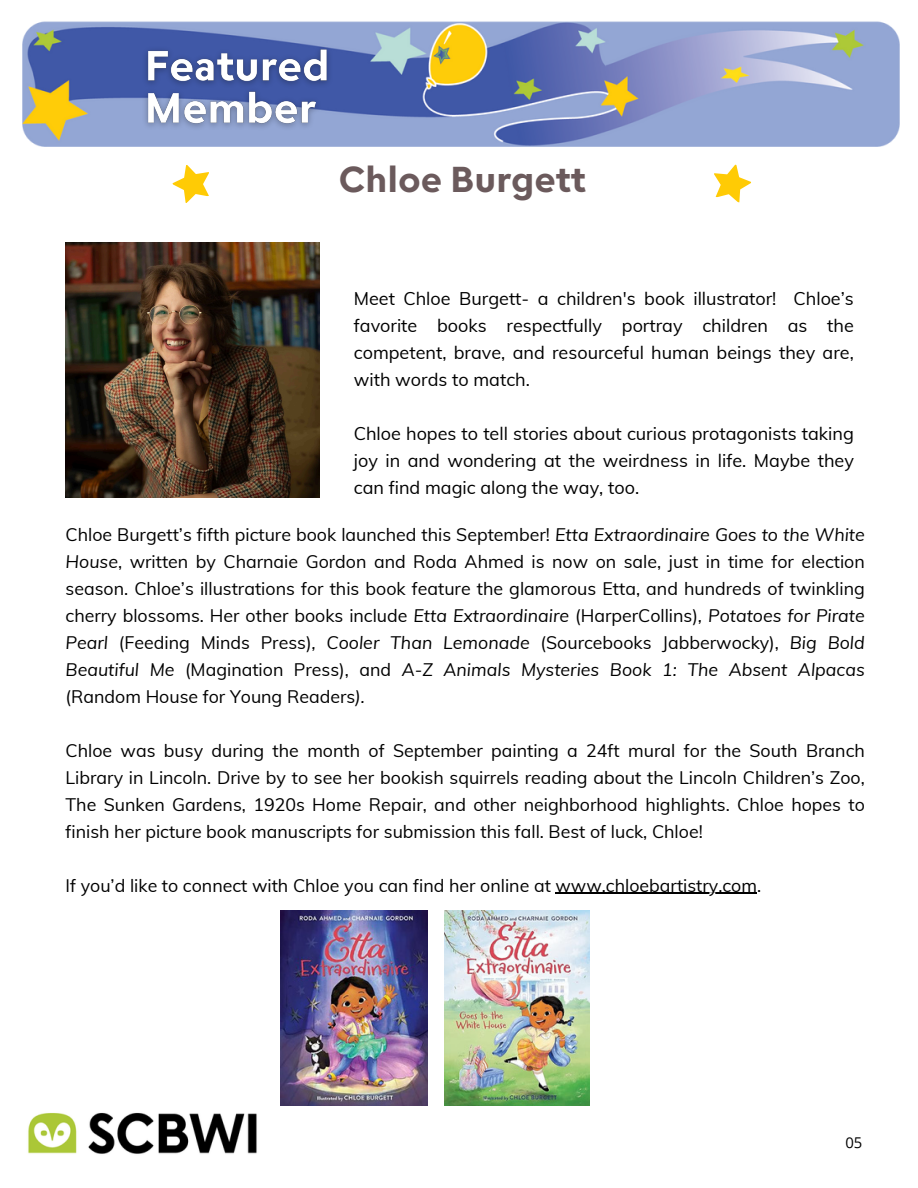
<style>
.page{position:relative;width:918px;height:1188px;background:#fff}
.page>*{position:absolute;margin:0;border:0;box-sizing:border-box;transform-origin:0 0}
.t1{font:700 36px "SCBWI Escalator Text";color:#6b5a5c}
.t2{font:18px/27px "Muli";color:#000;text-align:justify}
.t3{font:17.85px/27px "Muli";color:#000;text-align:justify}
.t4{font:14.85px "Open Sans";color:#000}
.s1{font-style:italic}
</style>
<div class="page">
<img style="left:66px;top:243px;width:254px;height:254px">
<svg style="left:172px;top:165px;width:37px;height:38px"></svg>
<svg style="left:714px;top:164px;width:37px;height:39px"></svg>
<img style="left:22px;top:21px;width:878px;height:125px">
<img style="left:28px;top:1112px;width:229px;height:42px">
<img style="left:445px;top:911px;width:145px;height:194px">
<img style="left:281px;top:911px;width:146px;height:194px">
<hr style="left:556px;top:893px;width:201px;height:1px;background:#000">
<img style="left:138px;top:39px;width:203px;height:98px">
<h2 class="t1" style="left:338px;top:157px;width:249px">Chloe Burgett</h2>
<p class="t2" style="left:354px;top:284px;width:502px">Meet Chloe Burgett- a children's book illustrator! Chloe’s favorite books respectfully portray children as the competent, brave, and resourceful human beings they are,</p>
<p class="t2" style="left:354px;top:365px;width:178px">with words to match.</p>
<p class="t2" style="left:354px;top:419px;width:502px">Chloe hopes to tell stories about curious protagonists taking joy in and wondering at the weirdness in life. Maybe they can find magic along the way, too.</p>
<p class="t3" style="left:66px;top:520px;width:801px">Chloe Burgett’s fifth picture book launched this September! <span class="s1">Etta Extraordinaire Goes to the White House</span>, written by Charnaie Gordon and Roda Ahmed is now on sale, just in time for election season. Chloe’s illustrations for this book feature the glamorous Etta, and hundreds of twinkling cherry blossoms. Her other books include <span class="s1">Etta Extraordinaire</span> (HarperCollins)<span class="s1">, Potatoes for Pirate Pearl</span> (Feeding Minds Press)<span class="s1">, Cooler Than Lemonade</span> (Sourcebooks Jabberwocky), <span class="s1">Big Bold Beautiful Me</span> (Magination Press), and <span class="s1">A-Z Animals Mysteries Book 1: The Absent Alpacas </span>(Random House for Young Readers<span class="s1">).</span></p>
<p class="t3" style="left:66px;top:736px;width:801px">Chloe was busy during the month of September painting a 24ft mural for the South Branch Library in Lincoln. Drive by to see her bookish squirrels reading about the Lincoln Children’s Zoo, The Sunken Gardens, 1920s Home Repair, and other neighborhood highlights. Chloe hopes to finish her picture book manuscripts for submission this fall. Best of luck, Chloe!</p>
<p class="t3" style="left:66px;top:871px;width:697px">If you’d like to connect with Chloe you can find her online at www.chloebartistry.com.</p>
<p class="t4" style="left:845px;top:1132px;width:18px">05</p>
</div>
